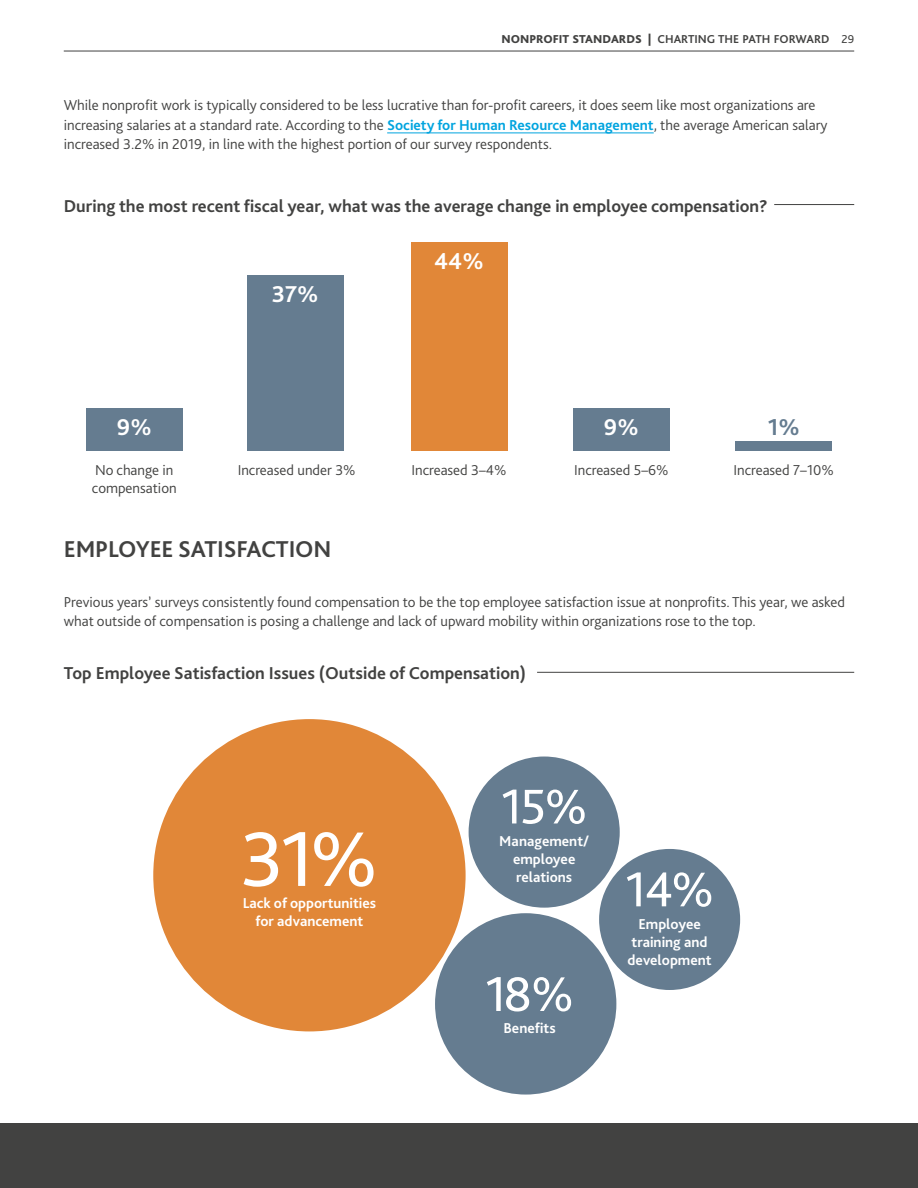
<style>
.page{position:relative;width:918px;height:1188px;background:#fff}
.page>*{position:absolute;margin:0;border:0;box-sizing:border-box;transform-origin:0 0}
.t1{font:81px "Bliss Pro";color:#fff}
.t2{font:51px "Bliss Pro";color:#fff}
.t3{font:700 24px "Bliss Pro";letter-spacing:-.005em;color:#424241}
.t4{font:700 24px "Bliss Pro";color:#fff}
.t5{font:700 24px "Bliss Pro";color:#657c90}
.t6{font:700 18px "Bliss Pro";color:#424241}
.t7{font:300 15px/19.5px "Bliss Pro";color:#424241}
.t8{font:700 15px/18px "Bliss Pro";color:#fff;text-align:center}
.t9{font:700 12px "Bliss Pro";color:#424241}
.s1{font-weight:800}
.s2{font-weight:400}
.s3{font-weight:700;color:#00a4df}
</style>
<div class="page">
<hr style="left:774px;top:204px;width:80px;height:1px;background:#424241">
<div style="left:86px;top:408px;width:97px;height:43px;background:#657c90"></div>
<div style="left:247px;top:276px;width:96px;height:175px;background:#657c90"></div>
<div style="left:411px;top:242px;width:96px;height:209px;background:#e18738"></div>
<div style="left:573px;top:408px;width:97px;height:43px;background:#657c90"></div>
<div style="left:735px;top:442px;width:97px;height:9px;background:#657c90"></div>
<hr style="left:387px;top:133px;width:267px;height:1px;background:#00a4df">
<hr style="left:537px;top:672px;width:317px;height:1px;background:#424241">
<div style="left:153px;top:719px;width:313px;height:312px;background:#e18738;border-radius:50%"></div>
<div style="left:599px;top:849px;width:141px;height:141px;background:#657c90;border-radius:50%"></div>
<div style="left:469px;top:757px;width:151px;height:151px;background:#657c90;border-radius:50%"></div>
<div style="left:435px;top:913px;width:181px;height:182px;background:#657c90;border-radius:50%"></div>
<div style="left:0;top:1123px;width:918px;height:65px;background:#424241"></div>
<hr style="left:64px;top:51px;width:790px;height:1px;background:#424241">
<p class="t9" style="left:502px;top:31px;width:354px"><span class="s1">NONPROFIT STANDARDS |</span> CHARTING THE PATH FORWARD <span class="s2">29</span></p>
<p class="t7" style="left:64px;top:95px;width:765px">While nonprofit work is typically considered to be less lucrative than for-profit careers, it does seem like most organizations are increasing salaries at a standard rate. According to the <span class="s3">Society for Human Resource Management</span>, the average American salary increased 3.2% in 2019, in line with the highest portion of our survey respondents.</p>
<p class="t6" style="left:64px;top:195px;width:706px">During the most recent fiscal year, what was the average change in employee compensation?</p>
<h3 class="t4" style="left:117px;top:412px;width:36px">9%</h3>
<h3 class="t4" style="left:272px;top:279px;width:48px">37%</h3>
<h3 class="t4" style="left:434px;top:246px;width:51px">44%</h3>
<h3 class="t4" style="left:604px;top:412px;width:36px">9%</h3>
<h3 class="t5" style="left:768px;top:412px;width:34px">1%</h3>
<p class="t7" style="left:92px;top:461px;width:86px;line-height:18px">No change in compensation</p>
<p class="t7" style="left:238px;top:460px;width:119px">Increased under 3%</p>
<p class="t7" style="left:412px;top:460px;width:97px">Increased 3–4%</p>
<p class="t7" style="left:574px;top:460px;width:96px">Increased 5–6%</p>
<p class="t7" style="left:734px;top:460px;width:102px">Increased 7–10%</p>
<h3 class="t3" style="left:64px;top:534px;width:269px">EMPLOYEE SATISFACTION</h3>
<p class="t7" style="left:64px;top:591px;width:783px">Previous years’ surveys consistently found compensation to be the top employee satisfaction issue at nonprofits. This year, we asked what outside of compensation is posing a challenge and lack of upward mobility within organizations rose to the top.</p>
<p class="t6" style="left:64px;top:662px;width:464px">Top Employee Satisfaction Issues (Outside of Compensation)</p>
<h1 class="t1" style="left:241px;top:809px;width:139px">31%</h1>
<p class="t8" style="left:243px;top:894px;width:135px">Lack of opportunities for advancement</p>
<h2 class="t2" style="left:501px;top:775px;width:88px">15%</h2>
<p class="t8" style="left:499px;top:831px;width:91px">Management/ employee relations</p>
<h2 class="t2" style="left:485px;top:962px;width:90px">18%</h2>
<p class="t8" style="left:503px;top:1019px;width:54px">Benefits</p>
<h2 class="t2" style="left:625px;top:858px;width:91px">14%</h2>
<p class="t8" style="left:628px;top:914px;width:86px">Employee training and development</p>
</div>
